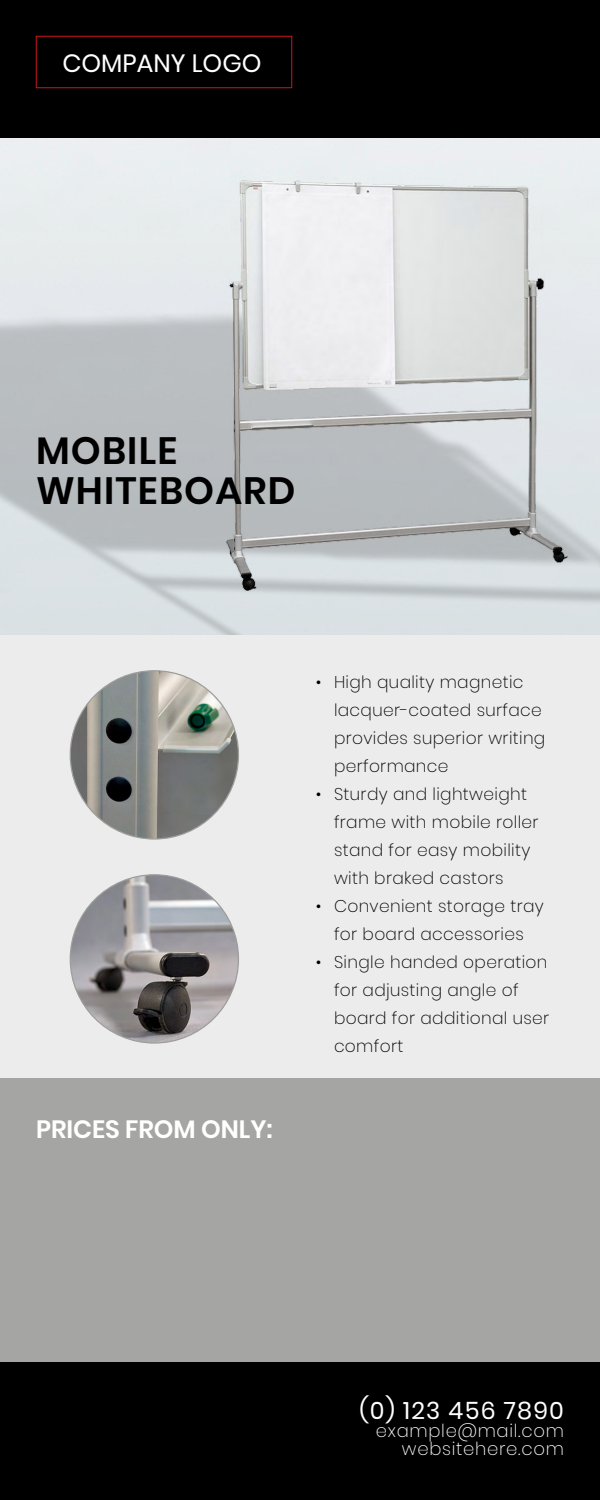
<style>
.page{position:relative;width:600px;height:1500px;background:#fff}
.page>*{position:absolute;margin:0;border:0;box-sizing:border-box;transform-origin:0 0}
.t1{font:600 38px/40px "Poppins";letter-spacing:.03em;color:#000}
.t2{font:600 25px "Poppins";color:#fff}
.t3{font:25px "Poppins";color:#fff}
.t4{font:24px "Poppins";letter-spacing:.05em;color:#fff}
.t5{font:200 18px/18px "Poppins";letter-spacing:.04em;color:#fff;text-align:right}
.t6{font:200 17px/28px "Poppins";letter-spacing:.02em;color:#000}
</style>
<div class="page">
<div style="left:0;top:1078px;width:600px;height:284px;background:#a5a5a4"></div>
<div style="left:0;top:1362px;width:600px;height:138px;background:#000"></div>
<img style="left:0;top:0;width:600px;height:636px">
<div style="left:0;top:636px;width:600px;height:442px;background:#ececec"></div>
<img style="left:70px;top:875px;width:168px;height:168px;border-radius:84px">
<img style="left:70px;top:671px;width:168px;height:168px;border-radius:84px">
<div style="left:36px;top:36px;width:256px;height:52px;border:1px solid #cd171a"></div>
<img style="left:217px;top:167px;width:360px;height:440px">
<h2 class="t3" style="left:62px;top:49px;width:201px">COMPANY LOGO</h2>
<h1 class="t1" style="left:36px;top:431px;width:261px">MOBILE<br>WHITEBOARD</h1>
<h2 class="t2" style="left:36px;top:1115px;width:238px">PRICES FROM ONLY:</h2>
<p class="t6" style="left:334px;top:668px;width:213px;text-indent:-18px">• High quality magnetic lacquer-coated surface provides superior writing performance</p>
<p class="t6" style="left:334px;top:780px;width:206px;text-indent:-18px">• Sturdy and lightweight frame with mobile roller stand for easy mobility with braked castors</p>
<p class="t6" style="left:316px;top:892px;width:229px;text-align:center">• Convenient storage tray for board accessories</p>
<p class="t6" style="left:334px;top:948px;width:217px;text-indent:-18px">• Single handed operation for adjusting angle of board for additional user comfort</p>
<h3 class="t4" style="left:359px;top:1397px;width:206px">(0) 123 456 7890</h3>
<p class="t5" style="left:376px;top:1422px;width:190px">example@mail.com websitehere.com</p>
</div>
